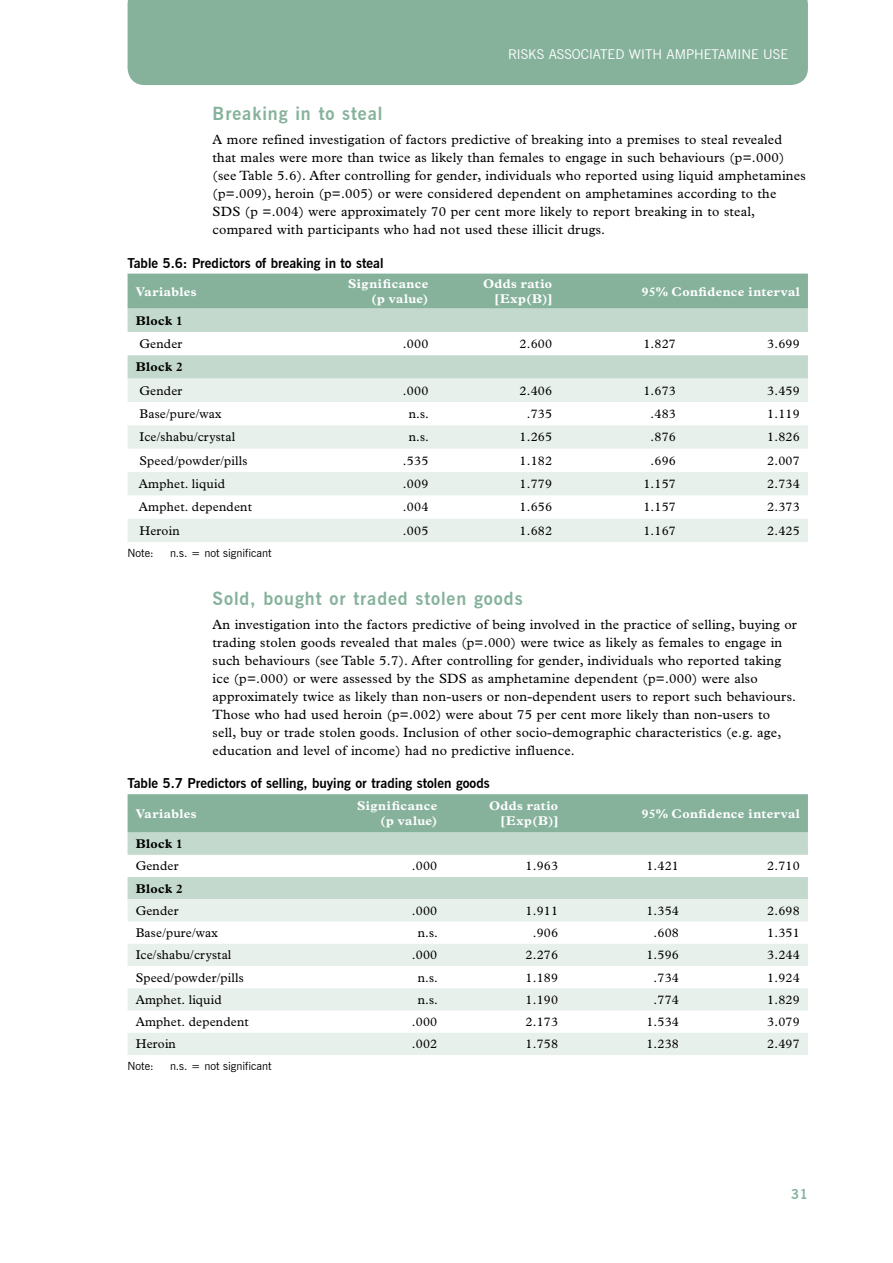
<style>
.page{position:relative;width:893px;height:1263px;background:#fff}
.page>*{position:absolute;margin:0;border:0;box-sizing:border-box;transform-origin:0 0}
.t1{font:700 18px "News Gothic BT";letter-spacing:.05em;color:#86b29c}
.t2{font:13.5px/18px "Plantin Std";letter-spacing:.015em;color:#000}
.t3{font:700 13.5px "News Gothic BT";color:#000}
.t4{font:13.5px "News Gothic BT";color:#fff}
.t5{font:700 13.5px "News Gothic BT";color:#86b29c}
.t6{font:12.75px "Plantin Std";letter-spacing:.015em;color:#000}
.t7{font:700 12.75px/15.3px "Plantin Std";letter-spacing:.03em;color:#fff;text-align:right}
.t8{font:700 12.75px "Plantin Std";letter-spacing:.03em;color:#000}
.t9{font:11.25px "News Gothic BT";color:#000}
</style>
<div class="page">
<div style="left:128px;top:0;width:680px;height:85px;background:#86b29c"></div>
<div style="left:128px;top:274px;width:680px;height:35px;background:#86b29c"></div>
<svg style="left:128px;top:309px;width:680px;height:70px;fill:#c3d9ce"></svg>
<svg style="left:128px;top:379px;width:680px;height:163px;fill:#e7f0eb"></svg>
<div style="left:128px;top:794px;width:680px;height:38px;background:#86b29c"></div>
<svg style="left:128px;top:832px;width:680px;height:67px;fill:#c3d9ce"></svg>
<svg style="left:128px;top:899px;width:680px;height:156px;fill:#e7f0eb"></svg>
<p class="t4" style="left:508px;top:46px;width:282px">RISKS ASSOCIATED WITH AMPHETAMINE USE</p>
<h1 class="t1" style="left:213px;top:103px;width:171px">Breaking in to steal</h1>
<p class="t2" style="left:213px;top:131px;width:595px">A more refined investigation of factors predictive of breaking into a premises to steal revealed that males were more than twice as likely than females to engage in such behaviours (p=.000) (see Table 5.6). After controlling for gender, individuals who reported using liquid amphetamines (p=.009), heroin (p=.005) or were considered dependent on amphetamines according to the SDS (p =.004) were approximately 70 per cent more likely to report breaking in to steal, compared with participants who had not used these illicit drugs.</p>
<p class="t3" style="left:128px;top:255px;width:258px">Table 5.6: Predictors of breaking in to steal</p>
<p class="t7" style="left:136px;top:283px;width:62px">Variables</p>
<p class="t7" style="left:348px;top:276px;width:82px">Significance (p value)</p>
<p class="t7" style="left:483px;top:276px;width:71px">Odds ratio [Exp(B)]</p>
<p class="t7" style="left:642px;top:283px;width:159px">95% Confidence interval</p>
<p class="t8" style="left:136px;top:313px;width:48px">Block 1</p>
<p class="t6" style="left:139px;top:336px;width:44px">Gender</p>
<p class="t6" style="left:403px;top:336px;width:27px">.000</p>
<p class="t6" style="left:520px;top:336px;width:34px">2.600</p>
<p class="t6" style="left:643px;top:336px;width:34px">1.827</p>
<p class="t6" style="left:767px;top:336px;width:34px">3.699</p>
<p class="t8" style="left:136px;top:359px;width:48px">Block 2</p>
<p class="t6" style="left:139px;top:383px;width:44px">Gender</p>
<p class="t6" style="left:403px;top:383px;width:27px">.000</p>
<p class="t6" style="left:520px;top:383px;width:34px">2.406</p>
<p class="t6" style="left:643px;top:383px;width:34px">1.673</p>
<p class="t6" style="left:767px;top:383px;width:34px">3.459</p>
<p class="t6" style="left:139px;top:406px;width:84px">Base/pure/wax</p>
<p class="t6" style="left:409px;top:406px;width:22px">n.s.</p>
<p class="t6" style="left:527px;top:406px;width:27px">.735</p>
<p class="t6" style="left:651px;top:406px;width:27px">.483</p>
<p class="t6" style="left:767px;top:406px;width:34px">1.119</p>
<p class="t6" style="left:139px;top:430px;width:97px">Ice/shabu/crystal</p>
<p class="t6" style="left:409px;top:430px;width:22px">n.s.</p>
<p class="t6" style="left:520px;top:430px;width:34px">1.265</p>
<p class="t6" style="left:651px;top:430px;width:27px">.876</p>
<p class="t6" style="left:767px;top:430px;width:34px">1.826</p>
<p class="t6" style="left:139px;top:453px;width:110px">Speed/powder/pills</p>
<p class="t6" style="left:403px;top:453px;width:27px">.535</p>
<p class="t6" style="left:520px;top:453px;width:34px">1.182</p>
<p class="t6" style="left:651px;top:453px;width:27px">.696</p>
<p class="t6" style="left:767px;top:453px;width:34px">2.007</p>
<p class="t6" style="left:139px;top:477px;width:88px">Amphet. liquid</p>
<p class="t6" style="left:403px;top:477px;width:27px">.009</p>
<p class="t6" style="left:520px;top:477px;width:34px">1.779</p>
<p class="t6" style="left:643px;top:477px;width:34px">1.157</p>
<p class="t6" style="left:767px;top:477px;width:34px">2.734</p>
<p class="t6" style="left:139px;top:500px;width:115px">Amphet. dependent</p>
<p class="t6" style="left:403px;top:500px;width:27px">.004</p>
<p class="t6" style="left:520px;top:500px;width:34px">1.656</p>
<p class="t6" style="left:643px;top:500px;width:34px">1.157</p>
<p class="t6" style="left:767px;top:500px;width:34px">2.373</p>
<p class="t6" style="left:139px;top:523px;width:42px">Heroin</p>
<p class="t6" style="left:403px;top:523px;width:27px">.005</p>
<p class="t6" style="left:520px;top:523px;width:34px">1.682</p>
<p class="t6" style="left:643px;top:523px;width:34px">1.167</p>
<p class="t6" style="left:767px;top:523px;width:34px">2.425</p>
<p class="t9" style="left:128px;top:547px;width:28px">Note:</p>
<p class="t9" style="left:170px;top:547px;width:103px">n.s. = not significant</p>
<h1 class="t1" style="left:213px;top:587px;width:311px">Sold, bought or traded stolen goods</h1>
<p class="t2" style="left:213px;top:615px;width:586px">An investigation into the factors predictive of being involved in the practice of selling, buying or trading stolen goods revealed that males (p=.000) were twice as likely as females to engage in such behaviours (see Table 5.7). After controlling for gender, individuals who reported taking ice (p=.000) or were assessed by the SDS as amphetamine dependent (p=.000) were also approximately twice as likely than non-users or non-dependent users to report such behaviours.<br>Those who had used heroin (p=.002) were about 75 per cent more likely than non-users to sell, buy or trade stolen goods. Inclusion of other socio-demographic characteristics (e.g. age, education and level of income) had no predictive influence.</p>
<p class="t3" style="left:128px;top:775px;width:364px">Table 5.7 Predictors of selling, buying or trading stolen goods</p>
<p class="t7" style="left:136px;top:806px;width:62px">Variables</p>
<p class="t7" style="left:357px;top:798px;width:82px">Significance (p value)</p>
<p class="t7" style="left:489px;top:798px;width:71px">Odds ratio [Exp(B)]</p>
<p class="t7" style="left:642px;top:806px;width:159px">95% Confidence interval</p>
<p class="t8" style="left:136px;top:836px;width:48px">Block 1</p>
<p class="t6" style="left:136px;top:859px;width:44px">Gender</p>
<p class="t6" style="left:412px;top:859px;width:27px">.000</p>
<p class="t6" style="left:525px;top:859px;width:34px">1.963</p>
<p class="t6" style="left:646px;top:859px;width:34px">1.421</p>
<p class="t6" style="left:767px;top:859px;width:34px">2.710</p>
<p class="t8" style="left:136px;top:881px;width:48px">Block 2</p>
<p class="t6" style="left:136px;top:903px;width:44px">Gender</p>
<p class="t6" style="left:412px;top:903px;width:27px">.000</p>
<p class="t6" style="left:525px;top:903px;width:34px">1.911</p>
<p class="t6" style="left:646px;top:903px;width:34px">1.354</p>
<p class="t6" style="left:767px;top:903px;width:34px">2.698</p>
<p class="t6" style="left:136px;top:925px;width:84px">Base/pure/wax</p>
<p class="t6" style="left:418px;top:925px;width:22px">n.s.</p>
<p class="t6" style="left:533px;top:925px;width:27px">.906</p>
<p class="t6" style="left:654px;top:925px;width:27px">.608</p>
<p class="t6" style="left:767px;top:925px;width:34px">1.351</p>
<p class="t6" style="left:136px;top:948px;width:97px">Ice/shabu/crystal</p>
<p class="t6" style="left:412px;top:948px;width:27px">.000</p>
<p class="t6" style="left:525px;top:948px;width:34px">2.276</p>
<p class="t6" style="left:646px;top:948px;width:34px">1.596</p>
<p class="t6" style="left:767px;top:948px;width:34px">3.244</p>
<p class="t6" style="left:136px;top:970px;width:110px">Speed/powder/pills</p>
<p class="t6" style="left:418px;top:970px;width:22px">n.s.</p>
<p class="t6" style="left:525px;top:970px;width:34px">1.189</p>
<p class="t6" style="left:654px;top:970px;width:27px">.734</p>
<p class="t6" style="left:767px;top:970px;width:34px">1.924</p>
<p class="t6" style="left:136px;top:992px;width:88px">Amphet. liquid</p>
<p class="t6" style="left:418px;top:992px;width:22px">n.s.</p>
<p class="t6" style="left:525px;top:992px;width:34px">1.190</p>
<p class="t6" style="left:654px;top:992px;width:27px">.774</p>
<p class="t6" style="left:767px;top:992px;width:34px">1.829</p>
<p class="t6" style="left:136px;top:1014px;width:115px">Amphet. dependent</p>
<p class="t6" style="left:412px;top:1014px;width:27px">.000</p>
<p class="t6" style="left:525px;top:1014px;width:34px">2.173</p>
<p class="t6" style="left:646px;top:1014px;width:34px">1.534</p>
<p class="t6" style="left:767px;top:1014px;width:34px">3.079</p>
<p class="t6" style="left:136px;top:1037px;width:42px">Heroin</p>
<p class="t6" style="left:412px;top:1037px;width:27px">.002</p>
<p class="t6" style="left:525px;top:1037px;width:34px">1.758</p>
<p class="t6" style="left:646px;top:1037px;width:34px">1.238</p>
<p class="t6" style="left:767px;top:1037px;width:34px">2.497</p>
<p class="t9" style="left:128px;top:1060px;width:28px">Note:</p>
<p class="t9" style="left:170px;top:1060px;width:103px">n.s. = not significant</p>
<p class="t5" style="left:791px;top:1186px;width:9px">31</p>
</div>
